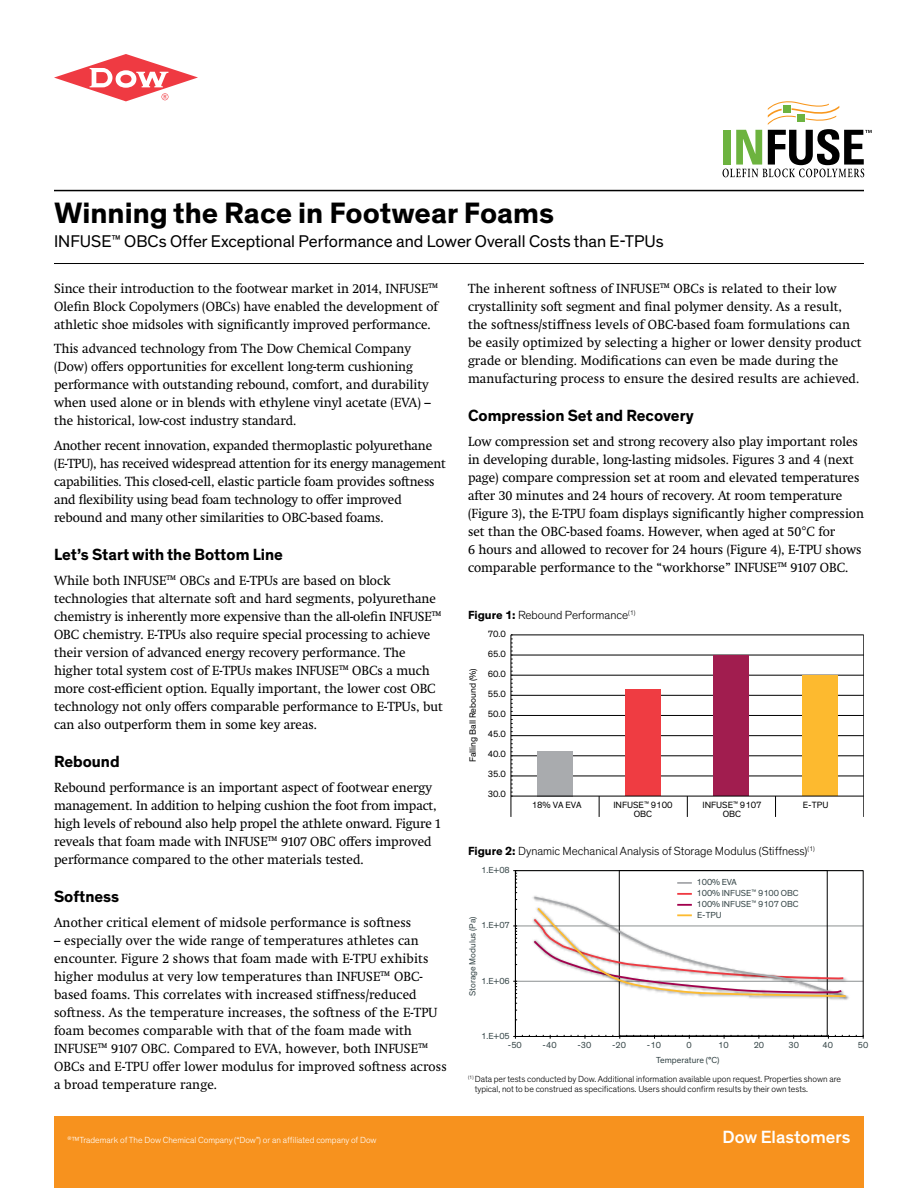
<style>
.page{position:relative;width:918px;height:1188px;background:#fff}
.page>*{position:absolute;margin:0;border:0;box-sizing:border-box;transform-origin:0 0}
.t1{font:700 30px "Dow Corporate";color:#000}
.t2{font:500 18px "Dow Corporate";color:#fff}
.t3{font:17.25px "Dow Corporate";color:#000}
.t4{font:700 16.5px "Dow Corporate";color:#000}
.t5{font:13.5px/18px "Swift Neue LT Pro";color:#000}
.t6{font:300 12px "Dow Corporate";color:#000}
.t7{font:9.15px/20.1px "Dow Corporate";color:#000;text-align:center}
.t8{font:300 9px/10.5px "Dow Corporate";color:#000}
.t9{font:300 9px "Dow Corporate";color:#fff}
.t10{font:8.85px/10.9px "Dow Corporate";letter-spacing:.005em;color:#354547}
.s1{font-weight:700}
</style>
<div class="page">
<hr style="left:54px;top:263px;width:810px;height:1px;background:#000">
<hr style="left:54px;top:190px;width:810px;height:1px;background:#000">
<svg style="left:54px;top:54px;width:144px;height:47px"></svg>
<svg style="left:723px;top:101px;width:149px;height:76px"></svg>
<div style="left:54px;top:1116px;width:810px;height:72px;background:#f7921e"></div>
<hr style="left:515px;top:981px;width:348px;height:1px;background:#8c9091">
<hr style="left:515px;top:926px;width:348px;height:1px;background:#8c9091">
<hr style="left:515px;top:871px;width:1px;height:165px;background:#000">
<svg style="left:513px;top:981px;width:4px;height:23px"></svg>
<svg style="left:513px;top:926px;width:4px;height:23px"></svg>
<svg style="left:513px;top:870px;width:4px;height:23px"></svg>
<hr style="left:515px;top:1036px;width:348px;height:1px;background:#000">
<div style="left:619px;top:870px;width:209px;height:166px;border:1px solid #000"></div>
<svg style="left:677px;top:882px;width:15px;height:2px"></svg>
<img style="left:618px;top:925px;width:233px;height:78px">
<svg style="left:532px;top:893px;width:316px;height:105px"></svg>
<hr style="left:511px;top:776px;width:353px;height:1px;background:#000">
<hr style="left:511px;top:756px;width:353px;height:1px;background:#000">
<hr style="left:511px;top:735px;width:353px;height:1px;background:#000">
<hr style="left:511px;top:715px;width:353px;height:1px;background:#000">
<hr style="left:511px;top:695px;width:353px;height:1px;background:#000">
<hr style="left:511px;top:675px;width:353px;height:1px;background:#000">
<hr style="left:511px;top:655px;width:353px;height:1px;background:#000">
<hr style="left:511px;top:635px;width:353px;height:1px;background:#000">
<div style="left:537px;top:751px;width:36px;height:45px;background:#a9abae"></div>
<div style="left:626px;top:690px;width:35px;height:106px;background:#ef3c42"></div>
<div style="left:714px;top:656px;width:35px;height:140px;background:#a11d4f"></div>
<div style="left:802px;top:675px;width:35px;height:121px;background:#fdba2f"></div>
<hr style="left:511px;top:796px;width:353px;height:1px;background:#000">
<svg style="left:511px;top:635px;width:2px;height:182px"></svg>
<svg style="left:599px;top:796px;width:1px;height:21px"></svg>
<svg style="left:687px;top:796px;width:1px;height:21px"></svg>
<svg style="left:775px;top:796px;width:1px;height:21px"></svg>
<hr style="left:864px;top:635px;width:1px;height:182px;background:#000">
<h1 class="t1" style="left:54px;top:195px;width:502px">Winning the Race in Footwear Foams</h1>
<p class="t3" style="left:54px;top:232px;width:611px">INFUSE<sup>™</sup> OBCs Offer Exceptional Performance and Lower Overall Costs than E-TPUs</p>
<p class="t5" style="left:54px;top:279px;width:386px;text-align:justify">Since their introduction to the footwear market in 2014, INFUSE™ Olefin Block Copolymers (OBCs) have enabled the development of athletic shoe midsoles with significantly improved performance.</p>
<p class="t5" style="left:54px;top:340px;width:378px">This advanced technology from The Dow Chemical Company (Dow) offers opportunities for excellent long-term cushioning performance with outstanding rebound, comfort, and durability when used alone or in blends with ethylene vinyl acetate (EVA) – the historical, low-cost industry standard.</p>
<p class="t5" style="left:54px;top:437px;width:393px">Another recent innovation, expanded thermoplastic polyurethane (E-TPU), has received widespread attention for its energy management capabilities. This closed-cell, elastic particle foam provides softness and flexibility using bead foam technology to offer improved rebound and many other similarities to OBC-based foams.</p>
<p class="t4" style="left:54px;top:545px;width:231px">Let’s Start with the Bottom Line</p>
<p class="t5" style="left:54px;top:572px;width:390px">While both INFUSE™ OBCs and E-TPUs are based on block technologies that alternate soft and hard segments, polyurethane chemistry is inherently more expensive than the all-olefin INFUSE™ OBC chemistry. E-TPUs also require special processing to achieve their version of advanced energy recovery performance. The higher total system cost of E-TPUs makes INFUSE™ OBCs a much more cost-efficient option. Equally important, the lower cost OBC technology not only offers comparable performance to E-TPUs, but can also outperform them in some key areas.</p>
<p class="t4" style="left:54px;top:752px;width:67px">Rebound</p>
<p class="t5" style="left:54px;top:779px;width:388px">Rebound performance is an important aspect of footwear energy management. In addition to helping cushion the foot from impact, high levels of rebound also help propel the athlete onward. Figure 1 reveals that foam made with INFUSE™ 9107 OBC offers improved performance compared to the other materials tested.</p>
<p class="t4" style="left:54px;top:887px;width:67px">Softness</p>
<p class="t5" style="left:54px;top:914px;width:359px">Another critical element of midsole performance is softness</p>
<p class="t5" style="left:54px;top:932px;width:394px">– especially over the wide range of temperatures athletes can encounter. Figure 2 shows that foam made with E-TPU exhibits higher modulus at very low temperatures than INFUSE™ OBC&shy;based foams. This correlates with increased stiffness/reduced softness. As the temperature increases, the softness of the E-TPU foam becomes comparable with that of the foam made with INFUSE™ 9107 OBC. Compared to EVA, however, both INFUSE™ OBCs and E-TPU offer lower modulus for improved softness across a broad temperature range.</p>
<p class="t5" style="left:468px;top:279px;width:395px">The inherent softness of INFUSE™ OBCs is related to their low crystallinity soft segment and final polymer density. As a result, the softness/stiffness levels of OBC-based foam formulations can be easily optimized by selecting a higher or lower density product grade or blending. Modifications can even be made during the manufacturing process to ensure the desired results are achieved.</p>
<p class="t4" style="left:468px;top:405px;width:227px">Compression Set and Recovery</p>
<p class="t5" style="left:468px;top:432px;width:398px">Low compression set and strong recovery also play important roles in developing durable, long-lasting midsoles. Figures 3 and 4 (next page) compare compression set at room and elevated temperatures after 30 minutes and 24 hours of recovery. At room temperature (Figure 3), the E-TPU foam displays significantly higher compression set than the OBC-based foams. However, when aged at 50°C for<br>6 hours and allowed to recover for 24 hours (Figure 4), E-TPU shows comparable performance to the “workhorse” INFUSE™ 9107 OBC.</p>
<p class="t6" style="left:468px;top:608px;width:169px"><span class="s1">Figure 1:</span> Rebound Performance<sup>(1)</sup></p>
<p class="t7" style="left:463px;top:762px;width:96px;rotate:-90deg">Falling Ball Rebound (%)</p>
<p class="t7" style="left:488px;top:624px;width:20px;text-align:justify">70.0<br>65.0<br>60.0<br>55.0<br>50.0<br>45.0<br>40.0<br>35.0<br>30.0</p>
<p class="t7" style="left:532px;top:795px;width:51px">18% VA EVA</p>
<p class="t7" style="left:702px;top:795px;width:61px">INFUSE<sup>™</sup> 9107</p>
<p class="t7" style="left:803px;top:795px;width:27px">E-TPU</p>
<p class="t7" style="left:723px;top:804px;width:20px">OBC</p>
<p class="t7" style="left:613px;top:800px;width:61px;line-height:9.1px">INFUSE<sup>™</sup> 9100<br>OBC</p>
<p class="t6" style="left:468px;top:844px;width:348px"><span class="s1">Figure 2:</span> Dynamic Mechanical Analysis of Storage Modulus (Stiffness)<sup>(1)</sup></p>
<p class="t10" style="left:481px;top:865px;width:30px">1.E+08</p>
<p class="t10" style="left:467px;top:996px;width:81px;rotate:-90deg">Storage Modulus (Pa)</p>
<p class="t10" style="left:481px;top:920px;width:30px">1.E+07</p>
<p class="t10" style="left:481px;top:975px;width:30px">1.E+06</p>
<p class="t10" style="left:481px;top:1031px;width:30px">1.E+05</p>
<p class="t10" style="left:696px;top:877px;width:104px">100% EVA<br>100% INFUSE<sup>™</sup> 9100 OBC<br>100% INFUSE<sup>™</sup> 9107 OBC<br>E-TPU</p>
<p class="t10" style="left:508px;top:1040px;width:15px">-50</p>
<p class="t10" style="left:543px;top:1040px;width:15px">-40</p>
<p class="t10" style="left:577px;top:1040px;width:15px">-30</p>
<p class="t10" style="left:612px;top:1040px;width:15px">-20</p>
<p class="t10" style="left:647px;top:1040px;width:15px">-10</p>
<p class="t10" style="left:686px;top:1040px;width:7px">0</p>
<p class="t10" style="left:718px;top:1040px;width:12px">10</p>
<p class="t10" style="left:754px;top:1040px;width:12px">20</p>
<p class="t10" style="left:788px;top:1040px;width:12px">30</p>
<p class="t10" style="left:823px;top:1040px;width:12px">40</p>
<p class="t10" style="left:858px;top:1040px;width:12px">50</p>
<p class="t10" style="left:656px;top:1055px;width:65px">Temperature (°C)</p>
<p class="t8" style="left:475px;top:1074px;width:368px;text-indent:-7px"><sup>(1)</sup> Data per tests conducted by Dow. Additional information available upon request. Properties shown are typical, not to be construed as specifications. Users should confirm results by their own tests.</p>
<p class="t9" style="left:68px;top:1135px;width:311px"><sup>®</sup>™Trademark of The Dow Chemical Company (“Dow”) or an affiliated company of Dow</p>
<h2 class="t2" style="left:723px;top:1126px;width:129px">Dow Elastomers</h2>
</div>
